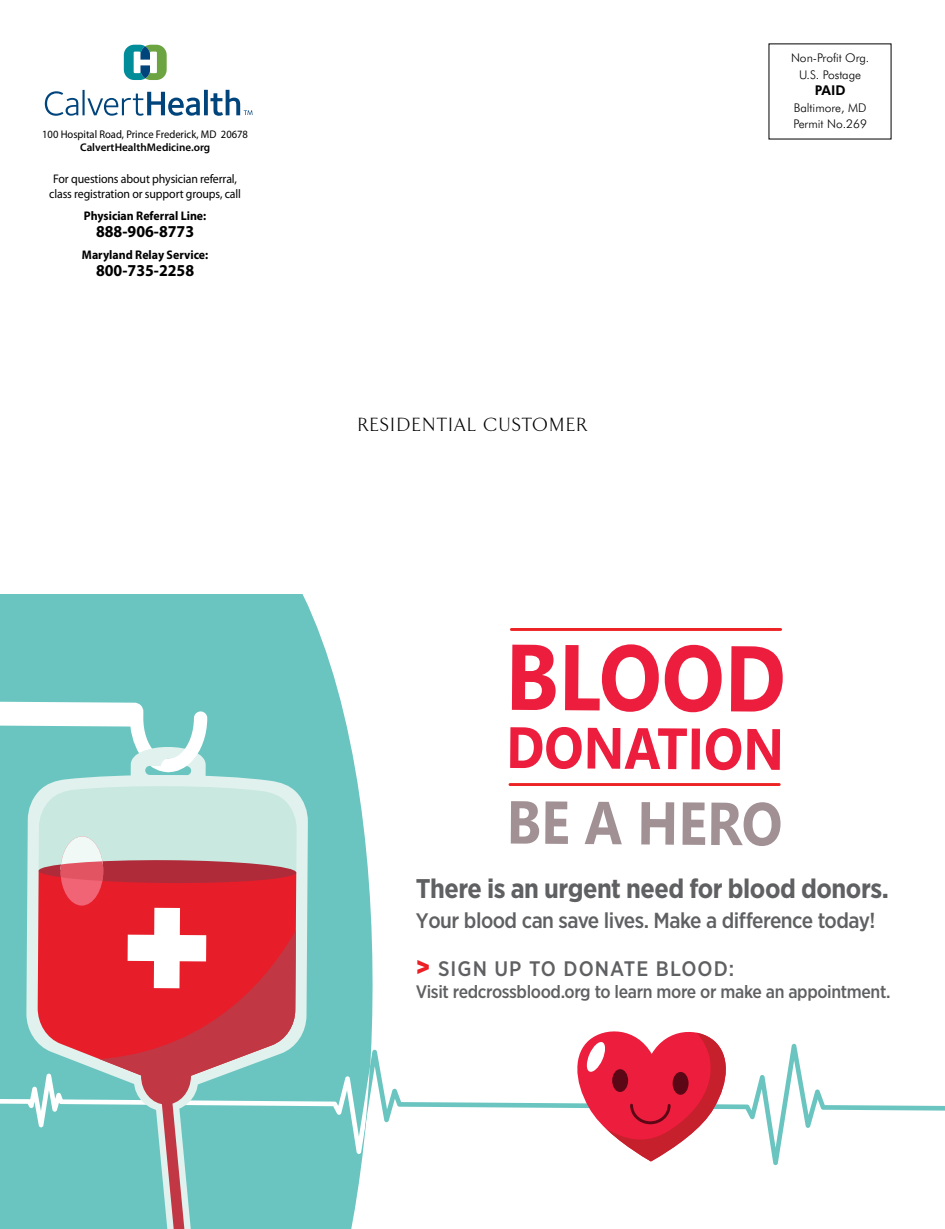
<style>
.page{position:relative;width:945px;height:1229px;background:#fff}
.page>*{position:absolute;margin:0;border:0;box-sizing:border-box;transform-origin:0 0}
.t1{font:700 27px "Gotham Narrow";letter-spacing:-.015em;color:#5f6062}
.t2{font:500 21.75px "Gotham Narrow";letter-spacing:-.025em;color:#5f6062}
.t3{font:500 21px "Gotham Narrow";letter-spacing:.05em;color:#5f6062}
.t4{font:300 19.5px "TF Arrow";letter-spacing:.1em;color:#000}
.t5{font:500 18px "Gotham Narrow";letter-spacing:-.02em;color:#5f6062}
.t6{font:700 16.65px "Myriad Pro";color:#000;scale:.95 1}
.t7{font:800 13.5px "Futura BT";color:#000}
.t8{font:12.45px/15.3px "Myriad Pro";letter-spacing:-.01em;color:#000;text-align:center;scale:.95 1}
.t9{font:700 12.45px "Myriad Pro";color:#000;scale:.95 1}
.t10{font:300 12px/16.5px "Futura BT";color:#000;text-align:center}
.t11{font:11.1px "Myriad Pro";color:#000;scale:.95 1}
.t12{font:600 11.1px "Myriad Pro";color:#000}
.s1{font-size:21px}
.s2{font-weight:900;font-size:25.5px;color:#ed1f24}
</style>
<div class="page">
<svg style="left:45px;top:90px;width:208px;height:26px"></svg>
<svg style="left:124px;top:45px;width:43px;height:35px"></svg>
<svg style="left:0;top:594px;width:373px;height:634px;background:#78cac6"></svg>
<svg style="left:402px;top:1043px;width:543px;height:122px"></svg>
<svg style="left:0;top:1043px;width:402px;height:122px;fill:#6ac5c0"></svg>
<svg style="left:26px;top:773px;width:282px;height:321px;background:#aadcd8"></svg>
<svg style="left:38px;top:784px;width:259px;height:299px;background:#c9e8e1"></svg>
<svg style="left:38px;top:870px;width:258px;height:213px;background:#d63a44"></svg>
<div style="left:60px;top:836px;width:43px;height:69px;background:#f16475;border-radius:50%"></div>
<svg style="left:39px;top:836px;width:257px;height:47px;background:#c6999b"></svg>
<svg style="left:128px;top:907px;width:78px;height:81px"></svg>
<svg style="left:0;top:701px;width:207px;height:88px"></svg>
<svg style="left:140px;top:1060px;width:79px;height:168px;background:#97a7a7"></svg>
<svg style="left:573px;top:1031px;width:157px;height:130px"></svg>
<svg style="left:512px;top:644px;width:44px;height:66px"></svg>
<svg style="left:565px;top:644px;width:94px;height:68px"></svg>
<svg style="left:665px;top:645px;width:57px;height:67px"></svg>
<svg style="left:731px;top:646px;width:52px;height:65px"></svg>
<svg style="left:510px;top:727px;width:72px;height:42px"></svg>
<svg style="left:588px;top:728px;width:99px;height:41px"></svg>
<div style="left:692px;top:728px;width:8px;height:41px;background:#ed1d3d"></div>
<svg style="left:706px;top:728px;width:35px;height:42px"></svg>
<svg style="left:747px;top:729px;width:33px;height:41px"></svg>
<svg style="left:511px;top:801px;width:28px;height:42px"></svg>
<svg style="left:545px;top:801px;width:23px;height:43px"></svg>
<svg style="left:585px;top:801px;width:37px;height:43px"></svg>
<svg style="left:641px;top:802px;width:33px;height:42px"></svg>
<svg style="left:683px;top:802px;width:22px;height:43px"></svg>
<svg style="left:711px;top:802px;width:70px;height:44px"></svg>
<hr style="left:511px;top:628px;width:270px;height:3px;background:#ed2224">
<hr style="left:510px;top:783px;width:269px;height:3px;background:#ed2224">
<p class="t11" style="left:42px;top:127px;width:218px">100 Hospital Road, Prince Frederick, MD 20678</p>
<p class="t12" style="left:80px;top:140px;width:132px">calverthealthmedicine.org</p>
<p class="t8" style="left:49px;top:171px;width:203px">For questions about physician referral, class registration or support groups, call</p>
<p class="t9" style="left:84px;top:208px;width:130px">Physician Referral Line:</p>
<h3 class="t6" style="left:96px;top:221px;width:105px">888-906-8773</h3>
<p class="t9" style="left:82px;top:247px;width:135px">Maryland Relay Service:</p>
<h3 class="t6" style="left:96px;top:260px;width:105px">800-735-2258</h3>
<h3 class="t4" style="left:358px;top:414px;width:230px">RESIDENTIAL CUSTOMER</h3>
<p class="t10" style="left:791px;top:50px;width:80px">Non-Profit Org.<br>U.S. Postage</p>
<p class="t7" style="left:815px;top:82px;width:32px">PAID</p>
<p class="t10" style="left:793px;top:99px;width:75px;text-align:left">Baltimore, MD<br>Permit No.269</p>
<h1 class="t1" style="left:416px;top:871px;width:475px">There is an urgent need for blood donors.</h1>
<h2 class="t2" style="left:416px;top:906px;width:461px"><span class="s1">Y</span>our blood can save lives. Make a difference today!</h2>
<h3 class="t3" style="left:416px;top:954px;width:320px"><span class="s2">&gt;</span> SIGN UP TO DONATE BLOOD:</h3>
<h3 class="t5" style="left:416px;top:980px;width:476px">Visit redcrossblood.org to learn more or make an appointment.</h3>
</div>
